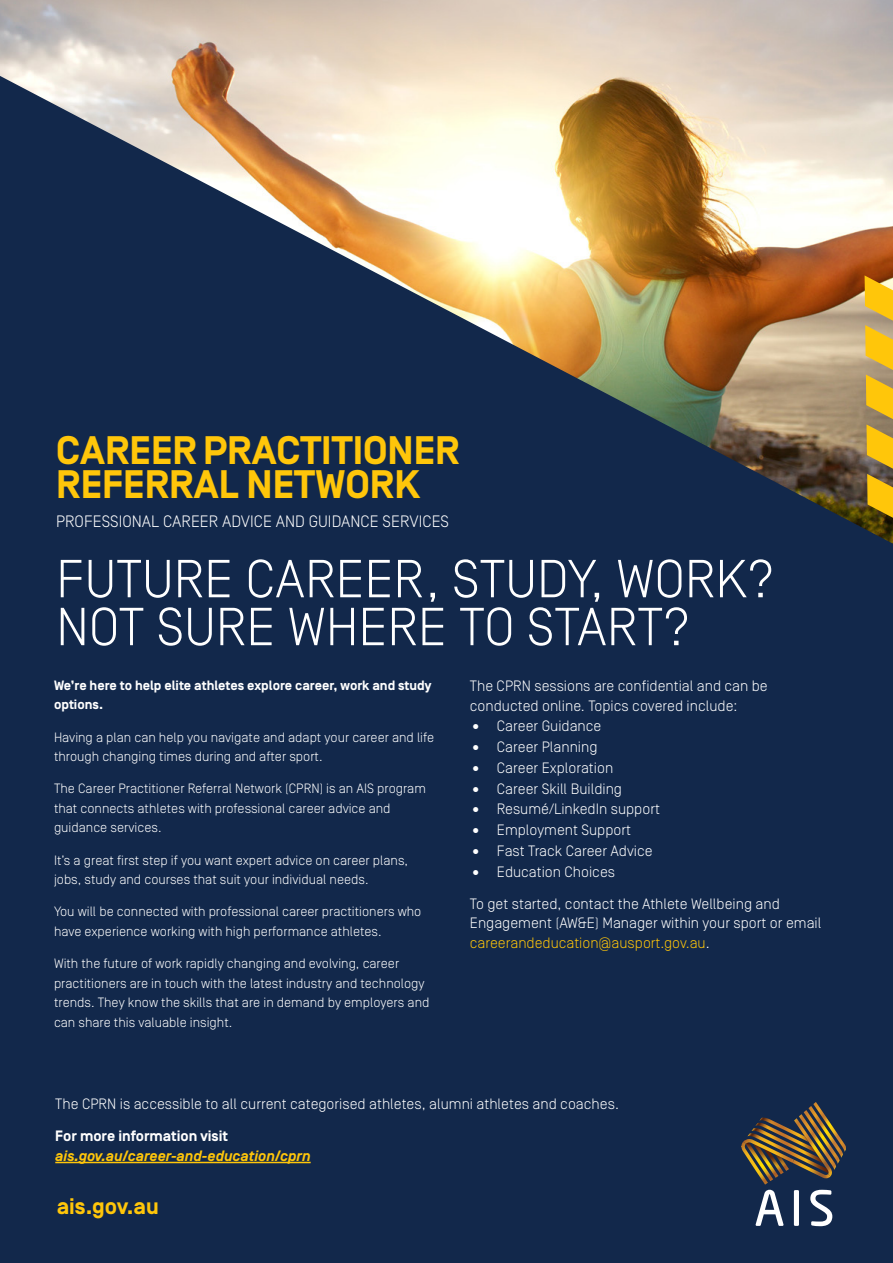
<style>
.page{position:relative;width:893px;height:1263px;background:#fff}
.page>*{position:absolute;margin:0;border:0;box-sizing:border-box;transform-origin:0 0}
.t1{font:300 53.4px/47.8px "Simplon Norm";color:#fff}
.t2{font:700 39.75px/33.9px "Simplon Norm";color:#ffc60a}
.t3{font:700 22.5px "Simplon Norm";color:#ffc60a}
.t4{font:300 16.5px "Simplon Norm";color:#fff}
.t5{font:300 15px/19.5px "Simplon Norm";color:#fff}
.t6{font:italic 700 15px "Simplon Norm";color:#ffc60a}
.t7{font:700 15px "Simplon Norm";color:#fff}
.t8{font:300 13.5px/19.5px "Simplon Norm";color:#fff}
.t9{font:700 13.5px/19.5px "Simplon Norm";color:#fff}
.s1{color:#ffc60a}
</style>
<div class="page">
<div style="left:0;top:53px;width:893px;height:1210px;background:#12284b"></div>
<img style="left:0;top:0;width:893px;height:544px">
<svg style="left:865px;top:275px;width:28px;height:243px;background:#d2a82d"></svg>
<svg style="left:756px;top:1190px;width:27px;height:36px"></svg>
<div style="left:794px;top:1190px;width:5px;height:36px;background:#fff"></div>
<svg style="left:810px;top:1190px;width:22px;height:36px"></svg>
<img style="left:768px;top:1178px;width:5px;height:3px">
<img style="left:755px;top:1123px;width:4px;height:6px">
<img style="left:759px;top:1117px;width:33px;height:22px">
<img style="left:778px;top:1163px;width:11px;height:12px">
<svg style="left:792px;top:1102px;width:54px;height:76px"></svg>
<img style="left:760px;top:1178px;width:8px;height:6px">
<svg style="left:741px;top:1129px;width:37px;height:49px"></svg>
<img style="left:743px;top:1139px;width:51px;height:24px">
<hr style="left:55px;top:1162px;width:256px;height:1px;background:#ffc60a">
<h2 class="t2" style="left:56px;top:436px;width:405px">CAREER PRACTITIONER<br>REFERRAL NETWORK</h2>
<p class="t4" style="left:56px;top:512px;width:394px">PROFESSIONAL CAREER ADVICE AND GUIDANCE SERVICES</p>
<h1 class="t1" style="left:56px;top:556px;width:720px">FUTURE CAREER, STUDY, WORK?<br>NOT SURE WHERE TO START?</h1>
<p class="t9" style="left:54px;top:676px;width:379px">We’re here to help elite athletes explore career, work and study options.</p>
<p class="t8" style="left:54px;top:727px;width:382px">Having a plan can help you navigate and adapt your career and life through changing times during and after sport.</p>
<p class="t8" style="left:54px;top:779px;width:373px">The Career Practitioner Referral Network (CPRN) is an AIS program that connects athletes with professional career advice and guidance services.</p>
<p class="t8" style="left:54px;top:850px;width:356px">It’s a great first step if you want expert advice on career plans, jobs, study and courses that suit your individual needs.</p>
<p class="t8" style="left:54px;top:902px;width:369px">You will be connected with professional career practitioners who have experience working with high performance athletes.</p>
<p class="t8" style="left:54px;top:954px;width:377px">With the future of work rapidly changing and evolving, career practitioners are in touch with the latest industry and technology trends. They know the skills that are in demand by employers and can share this valuable insight.</p>
<p class="t5" style="left:470px;top:676px;width:299px">The CPRN sessions are confidential and can be conducted online. Topics covered include:</p>
<p class="t5" style="left:470px;top:717px;width:133px">• Career Guidance</p>
<p class="t5" style="left:470px;top:737px;width:129px">• Career Planning</p>
<p class="t5" style="left:470px;top:758px;width:145px">• Career Exploration</p>
<p class="t5" style="left:470px;top:779px;width:154px">• Career Skill Building</p>
<p class="t5" style="left:470px;top:800px;width:192px">• Resumé/LinkedIn support</p>
<p class="t5" style="left:470px;top:820px;width:163px">• Employment Support</p>
<p class="t5" style="left:470px;top:841px;width:184px">• Fast Track Career Advice</p>
<p class="t5" style="left:470px;top:855px;width:311px;line-height:32.2px">• Education Choices<br>To get started, contact the Athlete Wellbeing and</p>
<p class="t5" style="left:470px;top:914px;width:353px">Engagement (AW&amp;E) Manager within your sport or email <span class="s1">careerandeducation@ausport.gov.au</span>.</p>
<p class="t5" style="left:55px;top:1094px;width:565px">The CPRN is accessible to all current categorised athletes, alumni athletes and coaches.</p>
<p class="t7" style="left:55px;top:1128px;width:174px">For more information visit</p>
<p class="t6" style="left:55px;top:1148px;width:257px">ais.gov.au/career-and-education/cprn</p>
<h3 class="t3" style="left:57px;top:1194px;width:104px">ais.gov.au</h3>
</div>
